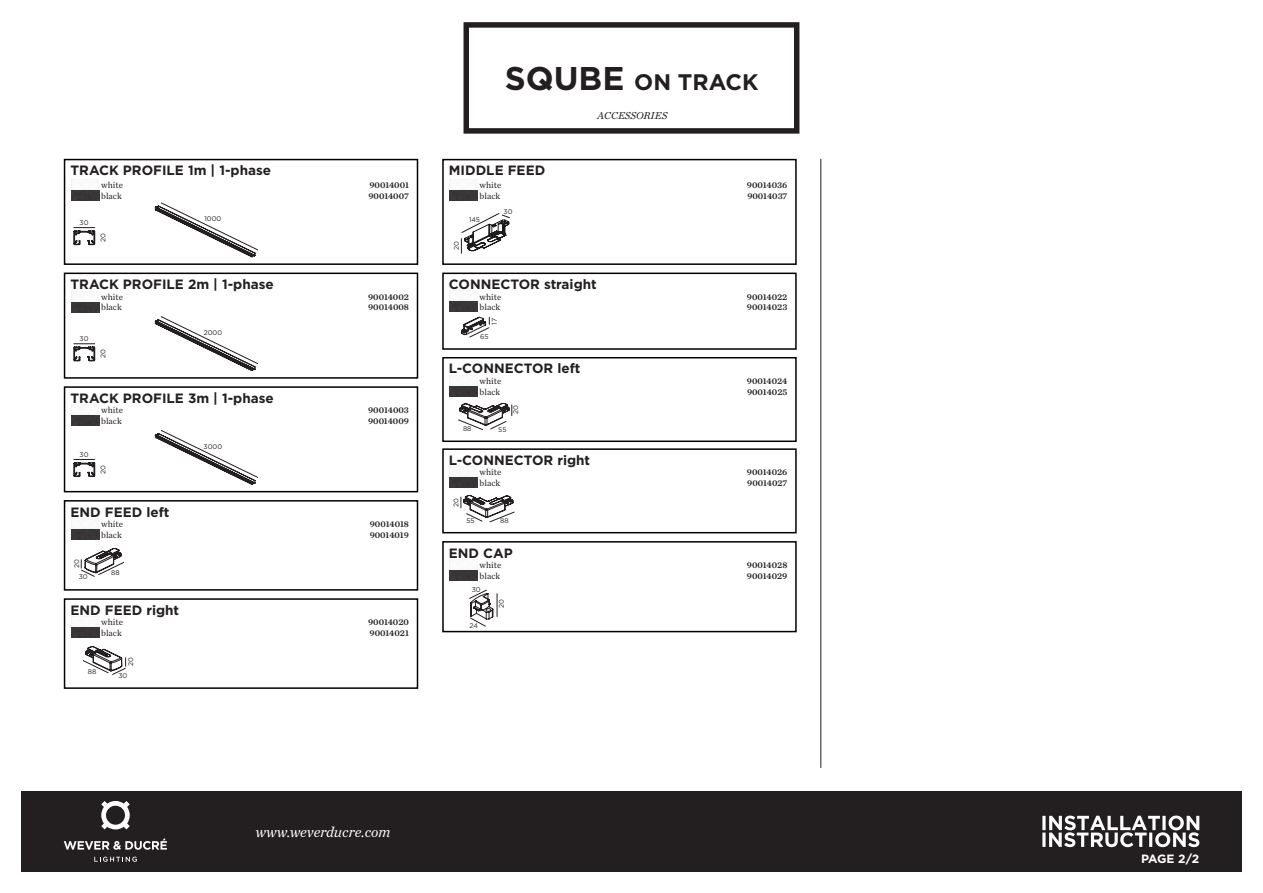
<style>
.page{position:relative;width:1263px;height:893px;background:#fff}
.page>*{position:absolute;margin:0;border:0;box-sizing:border-box;transform-origin:0 0}
.t1{font:700 22.5px "Gotham";color:#231f20}
.t2{font:italic 15px "Chronicle Text G1";color:#fff}
.t3{font:700 13.5px "Gotham";color:#231f20}
.t4{font:700 12px "Gotham";color:#fff}
.t5{font:italic 10.5px "Chronicle Text G1";color:#231f20}
.t6{font:9px "Chronicle Text G1 Semi";color:#231f20}
.t7{font:9px "Chronicle Text G1";color:#231f20}
.t8{font:6.75px "Gotham";color:#231f20}
.s1{font-size:32.85px}
</style>
<div class="page">
<div style="left:463px;top:22px;width:336px;height:112px;border:5px solid #231f20"></div>
<div style="left:21px;top:791px;width:1221px;height:81px;background:#231f20"></div>
<svg style="left:64px;top:838px;width:103px;height:12px"></svg>
<svg style="left:101px;top:801px;width:29px;height:28px"></svg>
<svg style="left:94px;top:857px;width:43px;height:5px"></svg>
<svg style="left:1042px;top:815px;width:157px;height:32px"></svg>
<hr style="left:820px;top:159px;width:1px;height:609px;background:#231f20">
<div style="left:442px;top:448px;width:355px;height:85px;border:2px solid #000"></div>
<div style="left:64px;top:598px;width:354px;height:91px;border:2px solid #000"></div>
<div style="left:64px;top:500px;width:354px;height:91px;border:2px solid #000"></div>
<svg style="left:469px;top:590px;width:28px;height:37px"></svg>
<div style="left:442px;top:541px;width:355px;height:91px;border:2px solid #000"></div>
<svg style="left:461px;top:495px;width:54px;height:27px"></svg>
<div style="left:442px;top:357px;width:355px;height:85px;border:2px solid #000"></div>
<svg style="left:458px;top:403px;width:54px;height:27px"></svg>
<div style="left:442px;top:273px;width:355px;height:77px;border:2px solid #000"></div>
<div style="left:442px;top:159px;width:355px;height:106px;border:2px solid #000"></div>
<svg style="left:461px;top:317px;width:29px;height:20px"></svg>
<svg style="left:83px;top:646px;width:43px;height:29px"></svg>
<svg style="left:81px;top:548px;width:43px;height:29px"></svg>
<div style="left:64px;top:159px;width:354px;height:106px;border:2px solid #000"></div>
<div style="left:64px;top:273px;width:354px;height:106px;border:2px solid #000"></div>
<div style="left:64px;top:386px;width:354px;height:106px;border:2px solid #000"></div>
<svg style="left:74px;top:227px;width:22px;height:19px"></svg>
<svg style="left:74px;top:343px;width:22px;height:19px"></svg>
<svg style="left:74px;top:459px;width:22px;height:18px"></svg>
<svg style="left:155px;top:203px;width:103px;height:54px"></svg>
<svg style="left:155px;top:316px;width:103px;height:55px"></svg>
<svg style="left:155px;top:430px;width:103px;height:55px"></svg>
<img style="left:450px;top:386px;width:27px;height:10px">
<svg style="left:450px;top:476px;width:27px;height:1px"></svg>
<img style="left:450px;top:570px;width:27px;height:10px">
<svg style="left:71px;top:180px;width:28px;height:10px"></svg>
<svg style="left:71px;top:617px;width:28px;height:10px"></svg>
<img style="left:71px;top:302px;width:28px;height:10px">
<svg style="left:71px;top:291px;width:28px;height:10px"></svg>
<svg style="left:71px;top:405px;width:28px;height:10px"></svg>
<svg style="left:71px;top:519px;width:28px;height:10px"></svg>
<img style="left:450px;top:191px;width:27px;height:10px">
<img style="left:450px;top:302px;width:27px;height:9px">
<img style="left:450px;top:478px;width:27px;height:10px">
<img style="left:71px;top:191px;width:28px;height:10px">
<img style="left:71px;top:628px;width:28px;height:9px">
<img style="left:71px;top:416px;width:28px;height:10px">
<img style="left:71px;top:530px;width:28px;height:9px">
<svg style="left:461px;top:213px;width:49px;height:41px"></svg>
<p class="t3" style="left:70px;top:163px;width:202px">TRACK PROFILE 1m | 1-phase</p>
<p class="t8" style="left:80px;top:219px;width:10px">30</p>
<p class="t7" style="left:101px;top:178px;width:23px">white</p>
<p class="t6" style="left:369px;top:178px;width:41px">90014001</p>
<p class="t7" style="left:101px;top:189px;width:22px">black</p>
<p class="t6" style="left:368px;top:189px;width:42px">90014007</p>
<p class="t8" style="left:99px;top:242px;width:10px;rotate:-90deg">20</p>
<p class="t8" style="left:204px;top:215px;width:18px">1000</p>
<p class="t3" style="left:70px;top:276px;width:205px">TRACK PROFILE 2m | 1-phase</p>
<p class="t8" style="left:80px;top:335px;width:10px">30</p>
<p class="t7" style="left:101px;top:290px;width:23px">white</p>
<p class="t6" style="left:368px;top:289px;width:42px">90014002</p>
<p class="t7" style="left:101px;top:300px;width:22px">black</p>
<p class="t6" style="left:368px;top:300px;width:42px">90014008</p>
<p class="t8" style="left:99px;top:358px;width:10px;rotate:-90deg">20</p>
<p class="t8" style="left:204px;top:329px;width:20px">2000</p>
<p class="t3" style="left:70px;top:390px;width:205px">TRACK PROFILE 3m | 1-phase</p>
<p class="t7" style="left:101px;top:403px;width:23px">white</p>
<p class="t6" style="left:368px;top:403px;width:42px">90014003</p>
<p class="t7" style="left:101px;top:414px;width:22px">black</p>
<p class="t6" style="left:368px;top:414px;width:42px">90014009</p>
<p class="t8" style="left:80px;top:451px;width:10px">30</p>
<p class="t8" style="left:99px;top:474px;width:10px;rotate:-90deg">20</p>
<p class="t3" style="left:70px;top:504px;width:100px">END FEED left</p>
<p class="t8" style="left:204px;top:443px;width:20px">3000</p>
<p class="t8" style="left:73px;top:568px;width:10px;rotate:-90deg">20</p>
<p class="t8" style="left:79px;top:573px;width:10px">30</p>
<p class="t7" style="left:101px;top:517px;width:23px">white</p>
<p class="t6" style="left:370px;top:517px;width:41px">90014018</p>
<p class="t7" style="left:101px;top:528px;width:22px">black</p>
<p class="t6" style="left:370px;top:528px;width:41px">90014019</p>
<p class="t8" style="left:111px;top:568px;width:10px">88</p>
<p class="t3" style="left:70px;top:602px;width:110px">END FEED right</p>
<p class="t7" style="left:101px;top:615px;width:23px">white</p>
<p class="t6" style="left:368px;top:615px;width:42px">90014020</p>
<p class="t7" style="left:101px;top:626px;width:22px">black</p>
<p class="t6" style="left:370px;top:626px;width:41px">90014021</p>
<p class="t8" style="left:88px;top:668px;width:10px">88</p>
<p class="t8" style="left:127px;top:666px;width:10px;rotate:-90deg">20</p>
<p class="t8" style="left:118px;top:672px;width:10px">30</p>
<p class="t1" style="left:505px;top:69px;width:255px"><span class="s1">SQUBE</span> ON TRACK</p>
<p class="t5" style="left:597px;top:107px;width:71px">ACCESSORIES</p>
<p class="t3" style="left:449px;top:163px;width:98px">MIDDLE FEED</p>
<p class="t7" style="left:480px;top:178px;width:23px">white</p>
<p class="t6" style="left:747px;top:178px;width:42px">90014036</p>
<p class="t7" style="left:480px;top:189px;width:22px">black</p>
<p class="t6" style="left:747px;top:189px;width:42px">90014037</p>
<p class="t8" style="left:453px;top:250px;width:10px;rotate:-90deg">20</p>
<p class="t8" style="left:469px;top:216px;width:13px">145</p>
<p class="t8" style="left:504px;top:208px;width:10px">30</p>
<p class="t3" style="left:449px;top:276px;width:149px">CONNECTOR straight</p>
<p class="t7" style="left:480px;top:290px;width:23px">white</p>
<p class="t6" style="left:747px;top:289px;width:42px">90014022</p>
<p class="t7" style="left:480px;top:300px;width:22px">black</p>
<p class="t6" style="left:747px;top:300px;width:42px">90014023</p>
<p class="t8" style="left:491px;top:325px;width:8px;rotate:-90deg">17</p>
<p class="t8" style="left:480px;top:333px;width:10px">65</p>
<p class="t3" style="left:449px;top:361px;width:133px">L-CONNECTOR left</p>
<p class="t7" style="left:480px;top:374px;width:23px">white</p>
<p class="t6" style="left:747px;top:374px;width:42px">90014024</p>
<p class="t7" style="left:480px;top:385px;width:22px">black</p>
<p class="t6" style="left:747px;top:385px;width:42px">90014025</p>
<p class="t8" style="left:463px;top:424px;width:10px">88</p>
<p class="t8" style="left:512px;top:414px;width:10px;rotate:-90deg">20</p>
<p class="t8" style="left:498px;top:426px;width:10px">55</p>
<p class="t3" style="left:449px;top:452px;width:143px">L-CONNECTOR right</p>
<p class="t8" style="left:452px;top:507px;width:10px;rotate:-90deg">20</p>
<p class="t7" style="left:480px;top:465px;width:23px">white</p>
<p class="t6" style="left:747px;top:465px;width:42px">90014026</p>
<p class="t7" style="left:480px;top:476px;width:22px">black</p>
<p class="t6" style="left:747px;top:476px;width:42px">90014027</p>
<p class="t8" style="left:466px;top:517px;width:10px">55</p>
<p class="t8" style="left:500px;top:517px;width:10px">88</p>
<p class="t3" style="left:449px;top:545px;width:65px">END CAP</p>
<p class="t7" style="left:480px;top:558px;width:23px">white</p>
<p class="t6" style="left:747px;top:558px;width:42px">90014028</p>
<p class="t7" style="left:480px;top:569px;width:22px">black</p>
<p class="t6" style="left:747px;top:569px;width:42px">90014029</p>
<p class="t8" style="left:472px;top:585px;width:10px">30</p>
<p class="t8" style="left:469px;top:621px;width:10px">24</p>
<p class="t8" style="left:498px;top:608px;width:10px;rotate:-90deg">20</p>
<h2 class="t2" style="left:256px;top:821px;width:136px">www.weverducre.com</h2>
<p class="t4" style="left:1141px;top:852px;width:60px">PAGE 2/2</p>
</div>
